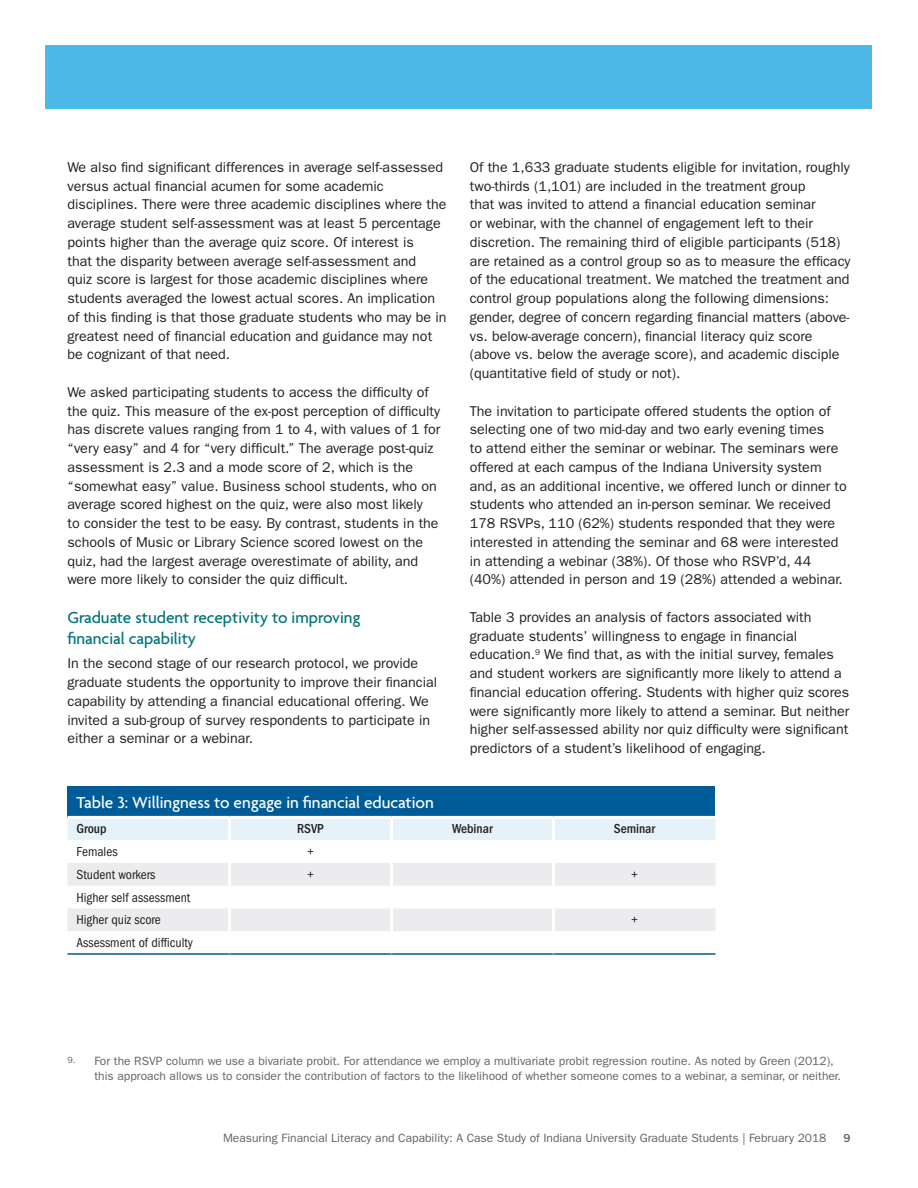
<style>
.page{position:relative;width:918px;height:1188px;background:#fff}
.page>*{position:absolute;margin:0;border:0;box-sizing:border-box;transform-origin:0 0}
._4A_Body_Subhead__A{font:500 17.25px/20.2px "Agenda";color:#00747a}
._12B_Table_Header_Re{font:500 17.25px "Agenda";color:#fff}
._5A_Body_Text__FG_9{font:14.25px/18.8px "ITC Franklin Gothic Std";color:#231f20}
._12D_Table_Body__FGC{font:condensed 13.5px "ITC Franklin Gothic Std";color:#231f20}
._12C_Table_Section_C{font:500 condensed 13.5px "ITC Franklin Gothic Std";color:#231f20}
._8A_Footnote__FG_8_1{font:12px/15px "ITC Franklin Gothic Std";color:#636366}
.t1{font:500 12px "ITC Franklin Gothic Std";color:#636366}
</style>
<div class="page">
<div style="left:46px;top:46px;width:826px;height:63px;background:#4eb9e9"></div>
<div style="left:68px;top:786px;width:648px;height:31px;background:#005c98"></div>
<div style="left:68px;top:819px;width:648px;height:21px;background:#e5f2fa"></div>
<svg style="left:68px;top:863px;width:647px;height:68px;fill:#ececee"></svg>
<hr style="left:68px;top:953px;width:162px;height:2px;background:#005c98">
<hr style="left:230px;top:953px;width:162px;height:2px;background:#005c98">
<hr style="left:392px;top:953px;width:162px;height:2px;background:#005c98">
<hr style="left:554px;top:953px;width:162px;height:2px;background:#005c98">
<hr style="left:68px;top:816px;width:162px;height:3px;background:#fff">
<hr style="left:230px;top:816px;width:162px;height:3px;background:#fff">
<hr style="left:392px;top:816px;width:162px;height:3px;background:#fff">
<hr style="left:554px;top:816px;width:162px;height:3px;background:#fff">
<hr style="left:228px;top:819px;width:3px;height:21px;background:#fff">
<hr style="left:390px;top:819px;width:3px;height:21px;background:#fff">
<hr style="left:552px;top:819px;width:3px;height:21px;background:#fff">
<hr style="left:228px;top:863px;width:3px;height:23px;background:#fff">
<hr style="left:390px;top:863px;width:3px;height:23px;background:#fff">
<hr style="left:552px;top:863px;width:3px;height:23px;background:#fff">
<hr style="left:228px;top:886px;width:3px;height:22px;background:#fff">
<hr style="left:390px;top:886px;width:3px;height:22px;background:#fff">
<hr style="left:552px;top:886px;width:3px;height:22px;background:#fff">
<hr style="left:228px;top:908px;width:3px;height:23px;background:#fff">
<hr style="left:390px;top:908px;width:3px;height:23px;background:#fff">
<hr style="left:552px;top:908px;width:3px;height:23px;background:#fff">
<p class="_5A_Body_Text__FG_9" style="left:68px;top:158px;width:381px">We also find significant differences in average self-assessed versus actual financial acumen for some academic disciplines. There were three academic disciplines where the average student self-assessment was at least 5 percentage points higher than the average quiz score. Of interest is<br>that the disparity between average self-assessment and<br>quiz score is largest for those academic disciplines where students averaged the lowest actual scores. An implication of this finding is that those graduate students who may be in greatest need of financial education and guidance may not be cognizant of that need.</p>
<p class="_5A_Body_Text__FG_9" style="left:68px;top:383px;width:374px">We asked participating students to access the difficulty of the quiz. This measure of the ex-post perception of difficulty has discrete values ranging from 1 to 4, with values of 1 for “very easy” and 4 for “very difficult.” The average post-quiz assessment is 2.3 and a mode score of 2, which is the “somewhat easy” value. Business school students, who on average scored highest on the quiz, were also most likely<br>to consider the test to be easy. By contrast, students in the schools of Music or Library Science scored lowest on the quiz, had the largest average overestimate of ability, and were more likely to consider the quiz difficult.</p>
<p class="_4A_Body_Subhead__A" style="left:68px;top:609px;width:295px">Graduate student receptivity to improving financial capability</p>
<p class="_5A_Body_Text__FG_9" style="left:68px;top:654px;width:371px">In the second stage of our research protocol, we provide graduate students the opportunity to improve their financial capability by attending a financial educational offering. We invited a sub-group of survey respondents to participate in either a seminar or a webinar.</p>
<p class="_5A_Body_Text__FG_9" style="left:470px;top:158px;width:382px">Of the 1,633 graduate students eligible for invitation, roughly two-thirds (1,101) are included in the treatment group<br>that was invited to attend a financial education seminar<br>or webinar, with the channel of engagement left to their discretion. The remaining third of eligible participants (518) are retained as a control group so as to measure the efficacy of the educational treatment. We matched the treatment and control group populations along the following dimensions: gender, degree of concern regarding financial matters (above&shy;vs. below-average concern), financial literacy quiz score (above vs. below the average score), and academic disciple (quantitative field of study or not).</p>
<p class="_5A_Body_Text__FG_9" style="left:470px;top:401px;width:379px">The invitation to participate offered students the option of selecting one of two mid-day and two early evening times<br>to attend either the seminar or webinar. The seminars were offered at each campus of the Indiana University system and, as an additional incentive, we offered lunch or dinner to students who attended an in-person seminar. We received 178 RSVPs, 110 (62%) students responded that they were interested in attending the seminar and 68 were interested in attending a webinar (38%). Of those who RSVP’d, 44 (40%) attended in person and 19 (28%) attended a webinar.</p>
<p class="_5A_Body_Text__FG_9" style="left:470px;top:608px;width:381px">Table 3 provides an analysis of factors associated with graduate students’ willingness to engage in financial education.<sup>9</sup> We find that, as with the initial survey, females and student workers are significantly more likely to attend a financial education offering. Students with higher quiz scores were significantly more likely to attend a seminar. But neither higher self-assessed ability nor quiz difficulty were significant predictors of a student’s likelihood of engaging.</p>
<p class="_12B_Table_Header_Re" style="left:76px;top:793px;width:359px">Table 3: Willingness to engage in financial education</p>
<p class="_12C_Table_Section_C" style="left:76px;top:821px;width:32px">Group</p>
<p class="_12C_Table_Section_C" style="left:297px;top:821px;width:28px">RSVP</p>
<p class="_12C_Table_Section_C" style="left:452px;top:821px;width:42px">Webinar</p>
<p class="_12C_Table_Section_C" style="left:614px;top:821px;width:43px">Seminar</p>
<p class="_12D_Table_Body__FGC" style="left:76px;top:844px;width:43px">Females</p>
<p class="_12D_Table_Body__FGC" style="left:307px;top:844px;width:8px">+</p>
<p class="_12D_Table_Body__FGC" style="left:76px;top:867px;width:81px">Student workers</p>
<p class="_12D_Table_Body__FGC" style="left:307px;top:867px;width:8px">+</p>
<p class="_12D_Table_Body__FGC" style="left:631px;top:867px;width:8px">+</p>
<p class="_12D_Table_Body__FGC" style="left:76px;top:890px;width:115px">Higher self assessment</p>
<p class="_12D_Table_Body__FGC" style="left:76px;top:912px;width:86px">Higher quiz score</p>
<p class="_12D_Table_Body__FGC" style="left:631px;top:912px;width:8px">+</p>
<p class="_12D_Table_Body__FGC" style="left:76px;top:935px;width:118px">Assessment of difficulty</p>
<p class="_8A_Footnote__FG_8_1" style="left:94px;top:1054px;width:748px;text-indent:-27px"><sup>9.</sup> For the RSVP column we use a bivariate probit. For attendance we employ a multivariate probit regression routine. As noted by Green (2012), this approach allows us to consider the contribution of factors to the likelihood of whether someone comes to a webinar, a seminar, or neither.</p>
<p class="_8A_Footnote__FG_8_1" style="left:223px;top:1131px;width:605px">Measuring Financial Literacy and Capability: A Case Study of Indiana University Graduate Students | February 2018</p>
<p class="t1" style="left:843px;top:1131px;width:9px">9</p>
</div>
